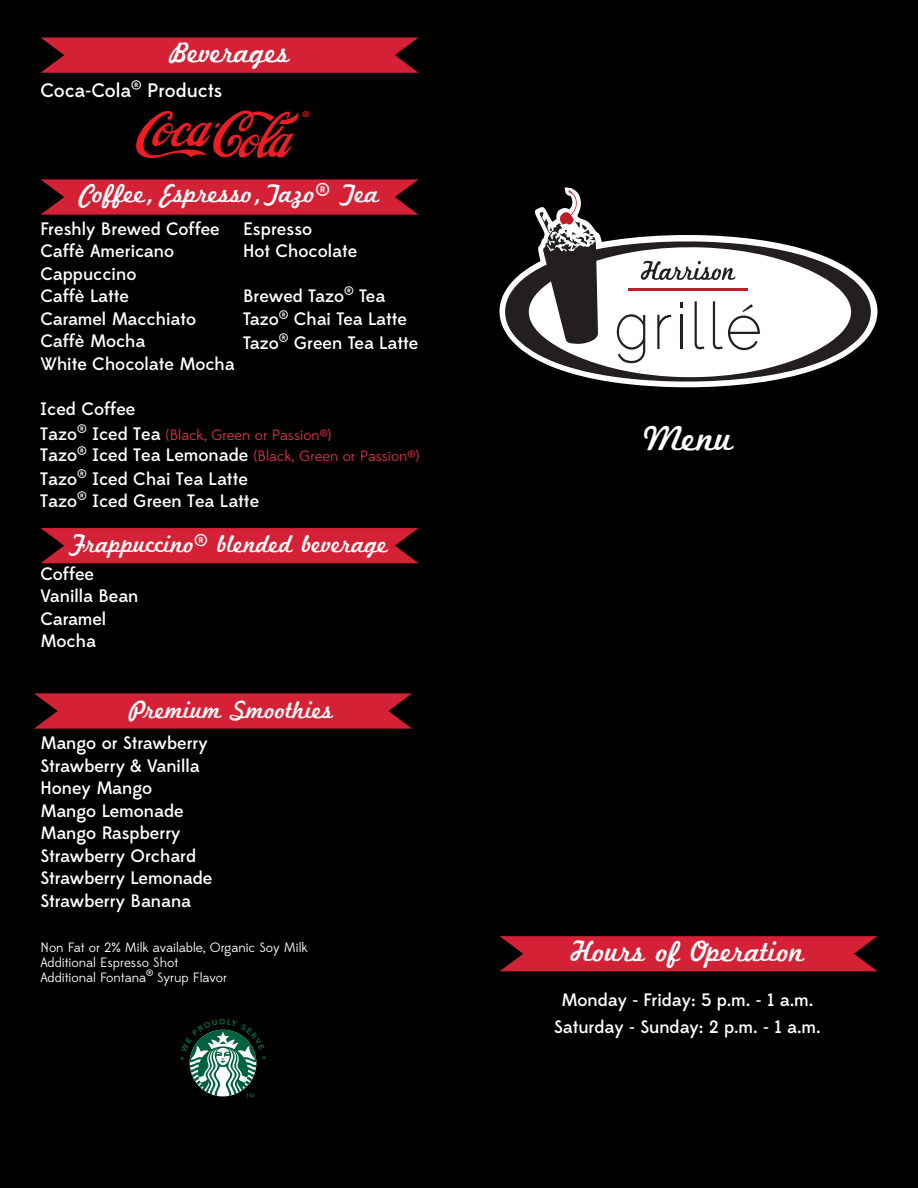
<style>
.page{position:relative;width:918px;height:1188px;background:#000}
.page>*{position:absolute;margin:0;border:0;box-sizing:border-box;transform-origin:0 0}
.t1{font:36.9px "Marketing Script";color:#fff}
.t2{font:30px "Marketing Script";color:#fff}
.t3{font:27px "Marketing Script";color:#fff}
.t4{font:25.5px "Marketing Script";color:#fff}
.t5{font:500 19.5px "Edmondsans";color:#fff}
.t6{font:500 18px "Edmondsans";color:#fff}
.t7{font:15px "Edmondsans";color:#df3147}
.t8{font:13.5px "Edmondsans";color:#fff}
.s1{font-family:"Edmondsans";font-weight:500}
.s2{font-weight:500;font-size:18px;color:#fff}
.s3{font-size:18px;color:#fff}
.s4{font-weight:400}
</style>
<div class="page">
<svg style="left:40px;top:179px;width:378px;height:36px;background:#c31e31"></svg>
<svg style="left:40px;top:528px;width:378px;height:35px;background:#c71e32"></svg>
<svg style="left:34px;top:693px;width:378px;height:36px;background:#c31e31"></svg>
<svg style="left:500px;top:936px;width:378px;height:35px;background:#c61e32"></svg>
<svg style="left:40px;top:38px;width:378px;height:35px;background:#c51e32"></svg>
<svg style="left:181px;top:1019px;width:84px;height:79px"></svg>
<svg style="left:500px;top:187px;width:377px;height:200px"></svg>
<svg style="left:505px;top:241px;width:366px;height:141px;fill:#fff"></svg>
<svg style="left:539px;top:190px;width:59px;height:154px;background:#635e5f"></svg>
<svg style="left:617px;top:314px;width:28px;height:49px"></svg>
<svg style="left:657px;top:315px;width:14px;height:34px"></svg>
<svg style="left:680px;top:302px;width:3px;height:5px"></svg>
<hr style="left:680px;top:315px;width:3px;height:34px;background:#231f20">
<svg style="left:695px;top:301px;width:10px;height:48px"></svg>
<svg style="left:713px;top:301px;width:47px;height:49px;background:#d8d7d8"></svg>
<svg style="left:136px;top:110px;width:163px;height:48px"></svg>
<h2 class="t2" style="left:169px;top:34px;width:122px">Beverages</h2>
<p class="t5" style="left:40px;top:78px;width:184px">Coca-Cola<sup>®</sup> Products</p>
<h2 class="t3" style="left:80px;top:177px;width:301px">Coffee, Espresso,Tazo<span class="s1">®</span> Tea</h2>
<p class="t6" style="left:40px;top:218px;width:181px">Freshly Brewed Coffee</p>
<p class="t6" style="left:40px;top:241px;width:135px">Caffè Americano</p>
<p class="t6" style="left:40px;top:263px;width:97px">Cappuccino</p>
<p class="t6" style="left:40px;top:286px;width:90px">Caffè Latte</p>
<p class="t6" style="left:40px;top:308px;width:157px">Caramel Macchiato</p>
<p class="t6" style="left:40px;top:331px;width:106px">Caffè Mocha</p>
<p class="t6" style="left:40px;top:353px;width:196px">White Chocolate Mocha</p>
<p class="t6" style="left:40px;top:399px;width:97px">Iced Coffee</p>
<p class="t7" style="left:40px;top:426px;width:293px"><span class="s2">Tazo</span><sup>®</sup> <span class="s2">Iced Tea</span> (Black, Green or Passion®)</p>
<p class="t7" style="left:40px;top:447px;width:381px"><span class="s2">Tazo</span><span class="s3">®</span> <span class="s2">Iced Tea Lemonade</span> (Black, Green or Passion®)</p>
<p class="t6" style="left:40px;top:468px;width:209px">Tazo<sup>®</sup> Iced Chai Tea Latte</p>
<p class="t6" style="left:40px;top:491px;width:220px">Tazo<sup>®</sup> Iced Green Tea Latte</p>
<p class="t6" style="left:243px;top:218px;width:71px">Espresso</p>
<p class="t6" style="left:243px;top:241px;width:116px">Hot Chocolate</p>
<p class="t6" style="left:243px;top:286px;width:144px">Brewed Tazo<sup>®</sup> Tea</p>
<p class="t6" style="left:243px;top:308px;width:165px">Tazo<span class="s4">®</span> Chai Tea Latte</p>
<p class="t6" style="left:243px;top:332px;width:177px">Tazo<sup>®</sup> Green Tea Latte</p>
<h2 class="t4" style="left:69px;top:528px;width:321px">Frappuccino<span class="s1">®</span> blended beverage</h2>
<p class="t6" style="left:40px;top:563px;width:55px">Coffee</p>
<p class="t6" style="left:40px;top:586px;width:99px">Vanilla Bean</p>
<p class="t6" style="left:40px;top:608px;width:67px">Caramel</p>
<p class="t6" style="left:40px;top:631px;width:57px">Mocha</p>
<h2 class="t4" style="left:129px;top:695px;width:206px">Premium Smoothies</h2>
<p class="t6" style="left:40px;top:733px;width:169px">Mango or Strawberry</p>
<p class="t6" style="left:40px;top:755px;width:161px">Strawberry &amp; Vanilla</p>
<p class="t6" style="left:40px;top:778px;width:113px">Honey Mango</p>
<p class="t6" style="left:40px;top:800px;width:145px">Mango Lemonade</p>
<p class="t6" style="left:40px;top:823px;width:142px">Mango Raspberry</p>
<p class="t6" style="left:40px;top:845px;width:157px">Strawberry Orchard</p>
<p class="t6" style="left:40px;top:868px;width:173px">Strawberry Lemonade</p>
<p class="t6" style="left:40px;top:890px;width:152px">Strawberry Banana</p>
<p class="t8" style="left:40px;top:940px;width:269px">Non Fat or 2% Milk available, Organic Soy Milk</p>
<p class="t8" style="left:40px;top:955px;width:139px">Additional Espresso Shot</p>
<p class="t8" style="left:40px;top:970px;width:188px">Additional Fontana® Syrup Flavor</p>
<h1 class="t1" style="left:644px;top:416px;width:91px">Menu</h1>
<h2 class="t2" style="left:571px;top:933px;width:235px">Hours of Operation</h2>
<p class="t6" style="left:561px;top:989px;width:254px">Monday - Friday: 5 p.m. - 1 a.m.</p>
<p class="t6" style="left:554px;top:1016px;width:268px">Saturday - Sunday: 2 p.m. - 1 a.m.</p>
</div>
